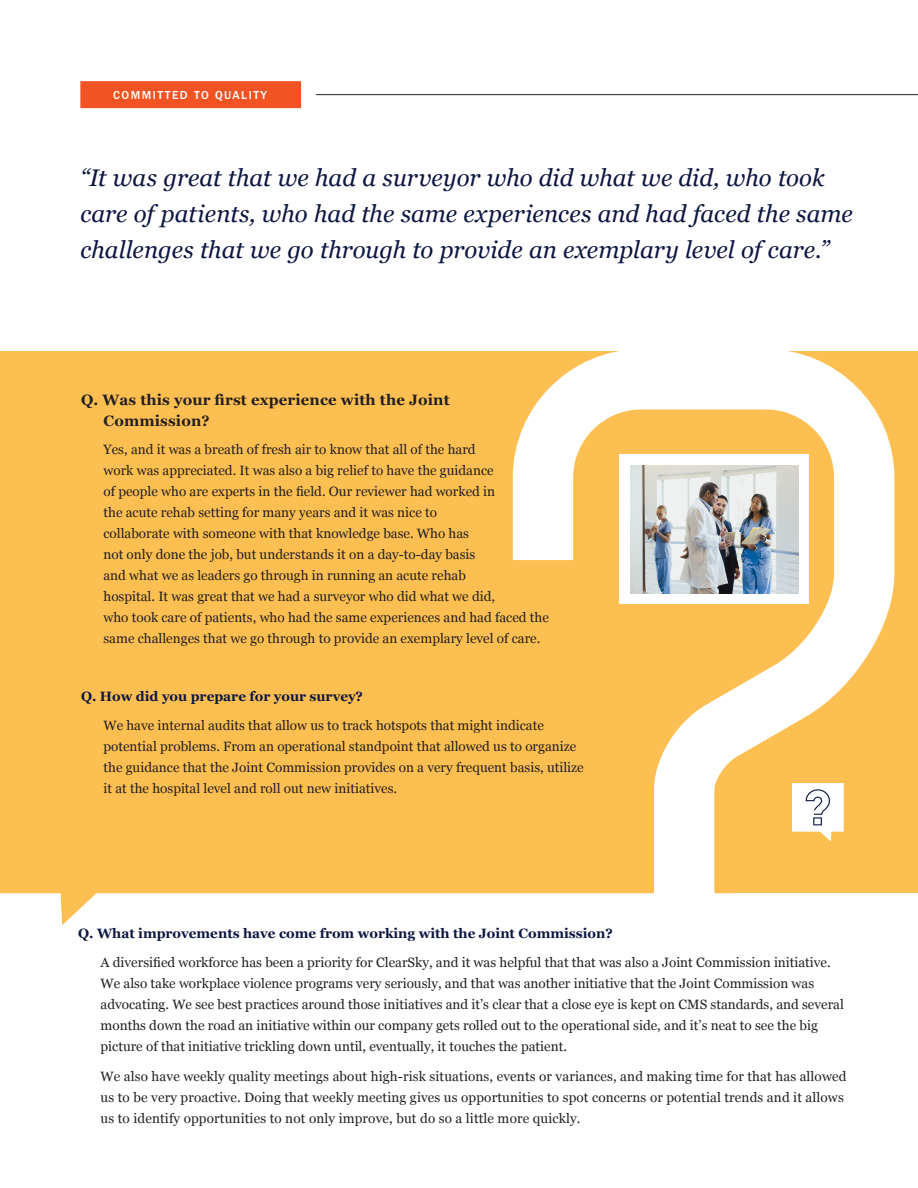
<style>
.page{position:relative;width:918px;height:1188px;background:#fff}
.page>*{position:absolute;margin:0;border:0;box-sizing:border-box;transform-origin:0 0}
.Large_Quote{font:italic 24px/36px "Georgia";color:#0c1640}
.Body_Copy{font:700 15px/21px "Georgia";letter-spacing:.01em;color:#231f20}
.Body_Copy-2{font:13.5px/21px "Georgia";color:#231f20}
.Body_Copy-3{font:700 13.5px "Georgia";color:#0c1640}
.Section_Title_-_Oran{font:500 12px "ITC Franklin Gothic Std";letter-spacing:.12em;color:#fff}
</style>
<div class="page">
<div style="left:0;top:351px;width:513px;height:574px;background:#fdbf51"></div>
<div style="left:710px;top:351px;width:208px;height:542px;background:#fdbf51"></div>
<hr style="left:80px;top:94px;width:838px;height:1px;background:#231f20">
<svg style="left:80px;top:81px;width:244px;height:28px;background:#f2693d"></svg>
<svg style="left:513px;top:351px;width:381px;height:543px;fill:#fdbf51"></svg>
<div style="left:619px;top:454px;width:190px;height:149px;background:#fff"></div>
<svg style="left:792px;top:783px;width:52px;height:58px;background:#f3eadc"></svg>
<img style="left:630px;top:465px;width:168px;height:129px">
<p class="Section_Title_-_Oran" style="left:113px;top:88px;width:155px">COMMITTED TO QUALITY</p>
<p class="Large_Quote" style="left:80px;top:159px;width:774px">“It was great that we had a surveyor who did what we did, who took care of patients, who had the same experiences and had faced the same challenges that we go through to provide an exemplary level of care.”</p>
<p class="Body_Copy" style="left:104px;top:388px;width:348px;text-indent:-22px">Q. Was this your first experience with the Joint<br>Commission?</p>
<p class="Body_Copy-2" style="left:104px;top:438px;width:447px">Yes, and it was a breath of fresh air to know that all of the hard<br>work was appreciated. It was also a big relief to have the guidance<br>of people who are experts in the field. Our reviewer had worked in<br>the acute rehab setting for many years and it was nice to<br>collaborate with someone with that knowledge base. Who has<br>not only done the job, but understands it on a day-to-day basis<br>and what we as leaders go through in running an acute rehab<br>hospital. It was great that we had a surveyor who did what we did,<br>who took care of patients, who had the same experiences and had faced the same challenges that we go through to provide an exemplary level of care.</p>
<p class="Body_Copy-3" style="left:81px;top:686px;width:284px">Q. How did you prepare for your survey?</p>
<p class="Body_Copy-2" style="left:104px;top:714px;width:482px">We have internal audits that allow us to track hotspots that might indicate potential problems. From an operational standpoint that allowed us to organize the guidance that the Joint Commission provides on a very frequent basis, utilize it at the hospital level and roll out new initiatives.</p>
<p class="Body_Copy-3" style="left:78px;top:924px;width:536px">Q. What improvements have come from working with the Joint Commission?</p>
<p class="Body_Copy-2" style="left:101px;top:952px;width:745px">A diversified workforce has been a priority for ClearSky, and it was helpful that that was also a Joint Commission initiative.<br>We also take workplace violence programs very seriously, and that was another initiative that the Joint Commission was advocating. We see best practices around those initiatives and it’s clear that a close eye is kept on CMS standards, and several months down the road an initiative within our company gets rolled out to the operational side, and it’s neat to see the big picture of that initiative trickling down until, eventually, it touches the patient.</p>
<p class="Body_Copy-2" style="left:101px;top:1065px;width:747px">We also have weekly quality meetings about high-risk situations, events or variances, and making time for that has allowed us to be very proactive. Doing that weekly meeting gives us opportunities to spot concerns or potential trends and it allows us to identify opportunities to not only improve, but do so a little more quickly.</p>
</div>
